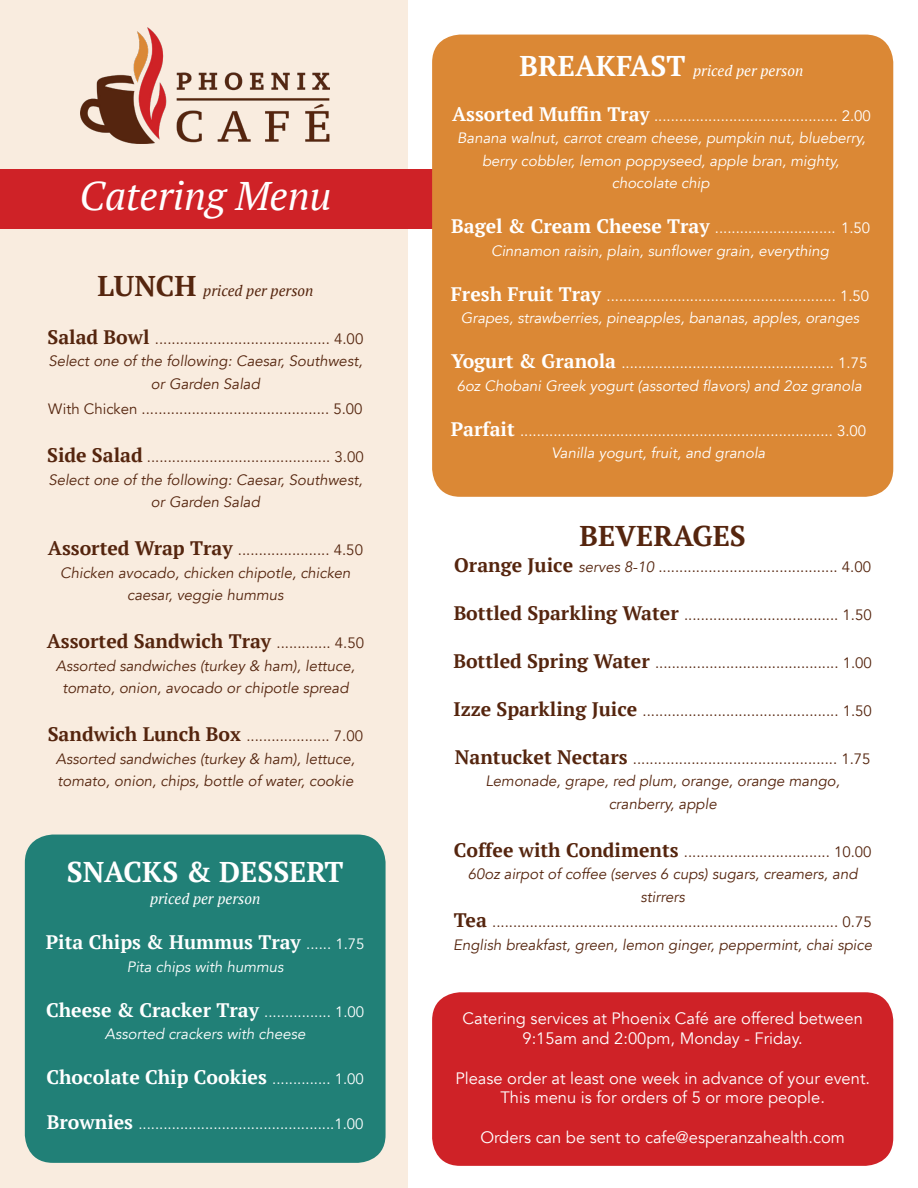
<style>
.page{position:relative;width:918px;height:1188px;background:#fff}
.page>*{position:absolute;margin:0;border:0;box-sizing:border-box;transform-origin:0 0}
.t1{font:italic 39.9px "PT Serif";color:#fff}
.t2{font:700 28.5px "PT Serif";color:#fff}
.t3{font:700 28.5px "PT Serif";color:#55250e}
.t4{font:700 19.5px "PT Serif";color:#fff}
.t5{font:700 19.5px "PT Serif";color:#55250e}
.t6{font:16.5px/19.8px "Avenir";color:#fff;text-align:center}
.t7{font:15px "Avenir";color:#55250e}
.t8{font:italic 15px/22.5px "Avenir";color:#55250e;text-align:center}
.t9{font:15px "Avenir";color:#fff}
.t10{font:italic 15px/22.5px "Avenir";color:#fff;text-align:center}
.t11{font:italic 15px "PT Serif";color:#fff}
.t12{font:italic 15px "PT Serif";color:#55250e}
.s1{font-weight:700;font-style:normal;font-size:28.5px}
.s2{font-family:"PT Serif";font-weight:700;font-size:19.5px}
.s3{font-family:"Avenir";font-weight:400;font-size:15px}
.s4{font-style:italic}
</style>
<div class="page">
<div style="left:432px;top:992px;width:461px;height:174px;background:#cf2227;border-radius:28px"></div>
<div style="left:0;top:0;width:408px;height:1188px;background:#f9ecdf"></div>
<div style="left:0;top:169px;width:432px;height:59px;background:#cf2227"></div>
<div style="left:432px;top:35px;width:461px;height:462px;background:#db8835;border-radius:28px"></div>
<img style="left:81px;top:27px;width:249px;height:117px">
<div style="left:25px;top:835px;width:361px;height:328px;background:#218077;border-radius:28px"></div>
<p class="t1" style="left:80px;top:171px;width:253px">Catering Menu</p>
<p class="t12" style="left:97px;top:281px;width:218px"><span class="s1">LUNCH</span> priced per person</p>
<p class="t7" style="left:48px;top:330px;width:317px"><span class="s2">Salad Bowl</span> .......................................... 4.00</p>
<p class="t8" style="left:48px;top:350px;width:316px">Select one of the following: Caesar, Southwest, or Garden Salad</p>
<p class="t7" style="left:48px;top:400px;width:316px">With Chicken ............................................. 5.00</p>
<p class="t7" style="left:47px;top:448px;width:318px"><span class="s2">Side Salad</span> ............................................ 3.00</p>
<p class="t8" style="left:48px;top:468px;width:316px">Select one of the following: Caesar, Southwest, or Garden Salad</p>
<p class="t7" style="left:48px;top:541px;width:317px"><span class="s2">Assorted Wrap Tray</span> ...................... 4.50</p>
<p class="t8" style="left:60px;top:561px;width:292px">Chicken avocado, chicken chipotle, chicken caesar, veggie hummus</p>
<p class="t5" style="left:47px;top:628px;width:319px">Assorted Sandwich Tray <span class="s3">............. 4.50</span></p>
<p class="t8" style="left:56px;top:654px;width:301px">Assorted sandwiches (turkey &amp; ham), lettuce, tomato, onion, avocado or chipotle spread</p>
<p class="t7" style="left:48px;top:727px;width:317px"><span class="s2">Sandwich Lunch Box</span> .................... 7.00</p>
<p class="t8" style="left:56px;top:747px;width:301px;text-align:left">Assorted sandwiches (turkey &amp; ham), lettuce, tomato, onion, chips, bottle of water, cookie</p>
<p class="t2" style="left:67px;top:853px;width:278px">SNACKS &amp; DESSERT</p>
<p class="t11" style="left:150px;top:890px;width:112px">priced per person</p>
<p class="t4" style="left:46px;top:930px;width:320px">Pita Chips &amp; Hummus Tray <span class="s3">...... 1.75</span></p>
<p class="t10" style="left:127px;top:956px;width:158px">Pita chips with hummus</p>
<p class="t9" style="left:46px;top:1003px;width:320px"><span class="s2">Cheese &amp; Cracker Tray</span> ................ 1.00</p>
<p class="t10" style="left:105px;top:1023px;width:202px">Assorted crackers with cheese</p>
<p class="t4" style="left:46px;top:1065px;width:319px">Chocolate Chip Cookies <span class="s3">.............. 1.00</span></p>
<p class="t9" style="left:47px;top:1115px;width:318px"><span class="s2">Brownies</span> ...............................................1.00</p>
<p class="t11" style="left:520px;top:61px;width:285px"><span class="s1">BREAKFAST</span> priced per person</p>
<p class="t9" style="left:452px;top:106px;width:420px"><span class="s2">Assorted Muffin Tray</span> ............................................ 2.00</p>
<p class="t10" style="left:457px;top:127px;width:410px">Banana walnut, carrot cream cheese, pumpkin nut, blueberry, berry cobbler, lemon poppyseed, apple bran, mighty, chocolate chip</p>
<p class="t9" style="left:451px;top:219px;width:421px"><span class="s2">Bagel &amp; Cream Cheese Tray</span> ............................. 1.50</p>
<p class="t10" style="left:491px;top:239px;width:339px">Cinnamon raisin, plain, sunflower grain, everything</p>
<p class="t9" style="left:451px;top:286px;width:420px"><span class="s2">Fresh Fruit Tray</span> ....................................................... 1.50</p>
<p class="t10" style="left:461px;top:307px;width:400px">Grapes, strawberries, pineapples, bananas, apples, oranges</p>
<p class="t9" style="left:451px;top:354px;width:418px"><span class="s2">Yogurt &amp; Granola</span> ................................................... 1.75</p>
<p class="t10" style="left:457px;top:374px;width:407px">6oz Chobani Greek yogurt (assorted flavors) and 2oz granola</p>
<p class="t9" style="left:451px;top:421px;width:417px"><span class="s2">Parfait</span> ........................................................................... 3.00</p>
<p class="t10" style="left:552px;top:442px;width:215px">Vanilla yogurt, fruit, and granola</p>
<p class="t3" style="left:580px;top:517px;width:168px">BEVERAGES</p>
<p class="t7" style="left:454px;top:557px;width:418px"><span class="s2">Orange Juice</span> <span class="s4">serves 8-10</span> ........................................... 4.00</p>
<p class="t7" style="left:454px;top:605px;width:420px"><span class="s2">Bottled Sparkling Water</span> ..................................... 1.50</p>
<p class="t7" style="left:453px;top:653px;width:420px"><span class="s2">Bottled Spring Water</span> ............................................ 1.00</p>
<p class="t7" style="left:453px;top:701px;width:420px"><span class="s2">Izze Sparkling Juice</span> ............................................... 1.50</p>
<p class="t7" style="left:455px;top:749px;width:417px"><span class="s2">Nantucket Nectars</span> ................................................. 1.75</p>
<p class="t8" style="left:485px;top:770px;width:356px">Lemonade, grape, red plum, orange, orange mango, cranberry, apple</p>
<p class="t7" style="left:454px;top:842px;width:419px"><span class="s2">Coffee with Condiments</span> ................................... 10.00</p>
<p class="t8" style="left:468px;top:863px;width:391px">60oz airpot of coffee (serves 6 cups) sugars, creamers, and stirrers</p>
<p class="t7" style="left:454px;top:913px;width:419px"><span class="s2">Tea</span> ................................................................................... 0.75</p>
<p class="t8" style="left:453px;top:933px;width:420px">English breakfast, green, lemon ginger, peppermint, chai spice</p>
<p class="t6" style="left:463px;top:1009px;width:402px">Catering services at Phoenix Café are offered between<br>9:15am and 2:00pm, Monday - Friday.</p>
<p class="t6" style="left:455px;top:1068px;width:416px">Please order at least one week in advance of your event.<br>This menu is for orders of 5 or more people.</p>
<p class="t6" style="left:480px;top:1128px;width:366px">Orders can be sent to cafe@esperanzahealth.com</p>
</div>
